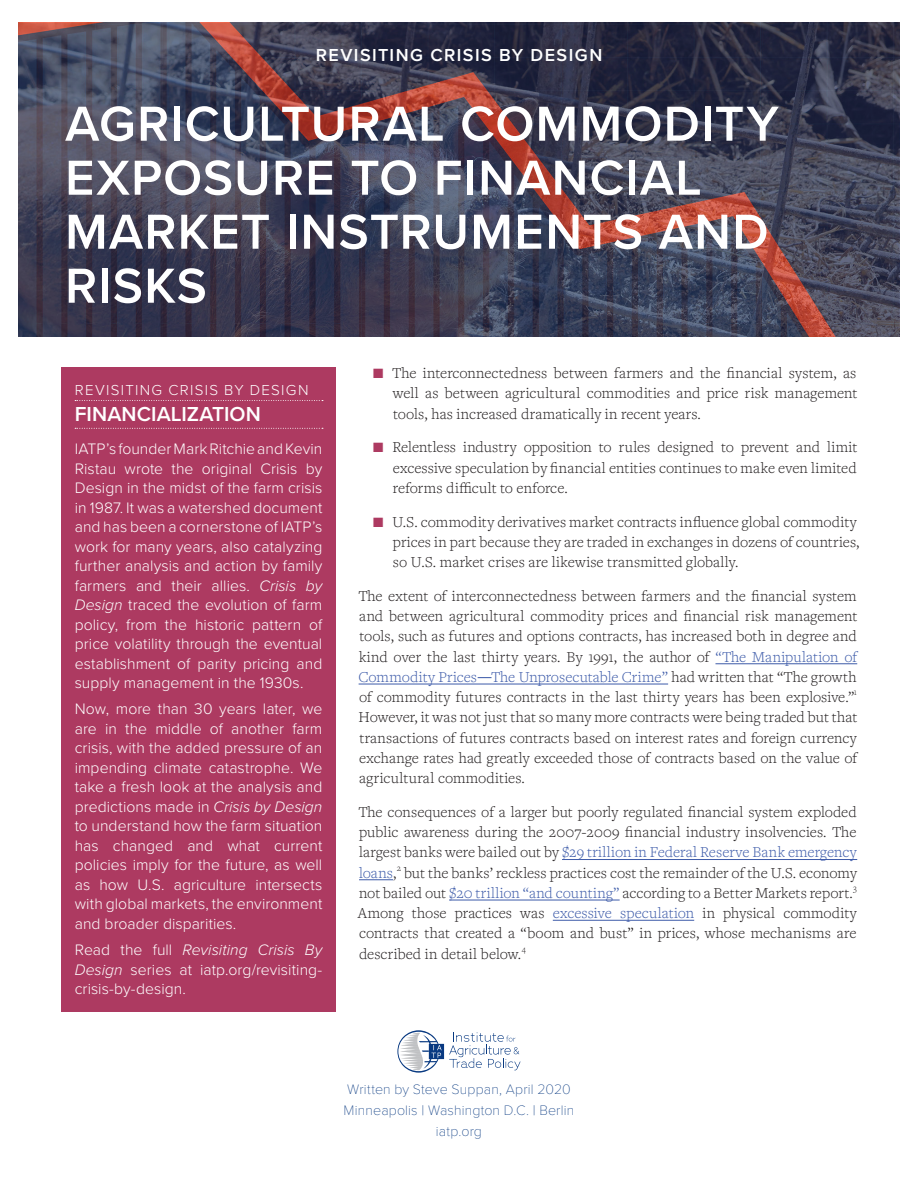
<style>
.page{position:relative;width:918px;height:1188px;background:#fff}
.page>*{position:absolute;margin:0;border:0;box-sizing:border-box;transform-origin:0 0}
.t1{font:600 51px/54px "Proxima Nova";letter-spacing:.025em;color:#fff}
.Summary{font:600 21px "Proxima Nova";letter-spacing:.005em;color:#fff}
.Summary-2{font:600 18px "Proxima Nova";letter-spacing:.08em;color:#fff}
.t2{font:300 15.75px/20.2px "Freight Text Pro";letter-spacing:.005em;color:#231f20;text-align:justify}
.Summary-3{font:300 15.75px/19.5px "Proxima Nova";letter-spacing:.005em;color:#fff;text-align:justify}
.Summary-4{font:300 15px "Proxima Nova";letter-spacing:.09em;color:#fff}
.t3{font:100 14.25px "Proxima Nova T";letter-spacing:.01em;color:#083981}
.s1{font-style:italic}
.s2{color:#ad3a61}
.s3{color:#3d5ba9}
.s4{font-family:"Adrianna";font-weight:400;color:#3d5ba9}
</style>
<div class="page">
<svg style="left:397px;top:1030px;width:124px;height:43px"></svg>
<div style="left:61px;top:367px;width:275px;height:644px;background:#ad3a61"></div>
<svg style="left:75px;top:400px;width:248px;height:1px"></svg>
<svg style="left:75px;top:428px;width:248px;height:1px"></svg>
<svg style="left:19px;top:23px;width:880px;height:313px;background:#454052"></svg>
<hr style="left:715px;top:663px;width:142px;height:1px;background:#3d5ba9">
<hr style="left:359px;top:684px;width:309px;height:1px;background:#3d5ba9">
<hr style="left:562px;top:859px;width:295px;height:1px;background:#3d5ba9">
<hr style="left:359px;top:879px;width:34px;height:1px;background:#3d5ba9">
<hr style="left:449px;top:900px;width:171px;height:1px;background:#3d5ba9">
<hr style="left:553px;top:920px;width:141px;height:1px;background:#3d5ba9">
<p class="Summary-2" style="left:316px;top:41px;width:288px">REVISITING CRISIS BY DESIGN</p>
<p class="t1" style="left:65px;top:95px;width:715px">AGRICULTURAL COMMODITY<br>EXPOSURE TO FINANCIAL<br>MARKET INSTRUMENTS AND<br>RISKS</p>
<p class="Summary-4" style="left:75px;top:379px;width:235px">REVISITING CRISIS BY DESIGN</p>
<p class="Summary" style="left:75px;top:399px;width:188px">FINANCIALIZATION</p>
<p class="Summary-3" style="left:75px;top:438px;width:249px">IATP’s founder Mark Ritchie and Kevin Ristau wrote the original Crisis by Design in the midst of the farm crisis in 1987. It was a watershed document and has been a cornerstone of IATP’s work for many years, also catalyzing further analysis and action by family farmers and their allies. <span class="s1">Crisis by Design</span> traced the evolution of farm policy, from the historic pattern of price volatility through the eventual establishment of parity pricing and supply management in the 1930s.</p>
<p class="Summary-3" style="left:75px;top:699px;width:249px">Now, more than 30 years later, we are in the middle of another farm crisis, with the added pressure of an impending climate catastrophe. We take a fresh look at the analysis and predictions made in <span class="s1">Crisis by Design </span>to understand how the farm situation has changed and what current policies imply for the future, as well as how U.S. agriculture intersects with global markets, the environment and broader disparities.</p>
<p class="Summary-3" style="left:75px;top:939px;width:249px">Read the full <span class="s1">Revisiting Crisis By Design</span> series at iatp.org/revisiting&shy;crisis-by-design.</p>
<p class="t2" style="left:393px;top:362px;width:466px;text-indent:-20px"><span class="s2">■</span> The interconnectedness between farmers and the financial system, as well as between agricultural commodities and price risk management tools, has increased dramatically in recent years.</p>
<p class="t2" style="left:393px;top:437px;width:466px;text-indent:-20px"><span class="s2">■</span> Relentless industry opposition to rules designed to prevent and limit excessive speculation by financial entities continues to make even limited reforms difficult to enforce.</p>
<p class="t2" style="left:393px;top:511px;width:468px;text-align:left;text-indent:-20px"><span class="s2">■</span> U.S. commodity derivatives market contracts influence global commodity prices in part because they are traded in exchanges in dozens of countries, so U.S. market crises are likewise transmitted globally.</p>
<p class="t2" style="left:358px;top:585px;width:500px">The extent of interconnectedness between farmers and the financial system and between agricultural commodity prices and financial risk management tools, such as futures and options contracts, has increased both in degree and kind over the last thirty years. By 1991, the author of <span class="s3">“The Manipulation of Commodity Prices</span><span class="s4">—</span><span class="s3">The Unprosecutable Crime”</span> had written that “The growth of commodity futures contracts in the last thirty years has been explosive.”<sup>1<br></sup>However, it was not just that so many more contracts were being traded but that transactions of futures contracts based on interest rates and foreign currency exchange rates had greatly exceeded those of contracts based on the value of agricultural commodities.</p>
<p class="t2" style="left:358px;top:801px;width:500px">The consequences of a larger but poorly regulated financial system exploded public awareness during the 2007-2009 financial industry insolvencies. The largest banks were bailed out by <span class="s3">$29 trillion in Federal Reserve Bank emergency loans</span>,<sup>2</sup> but the banks’ reckless practices cost the remainder of the U.S. economy not bailed out <span class="s3">$20 trillion “and counting”</span> according to a Better Markets report.<sup>3<br></sup>Among those practices was <span class="s3">excessive speculation</span> in physical commodity contracts that created a “boom and bust” in prices, whose mechanisms are described in detail below.<sup>4</sup></p>
<p class="t3" style="left:347px;top:1079px;width:225px">Written by Steve Suppan, April 2020</p>
<p class="t3" style="left:344px;top:1100px;width:232px">Minneapolis | Washington D.C. | Berlin</p>
<p class="t3" style="left:436px;top:1121px;width:48px">iatp.org</p>
</div>
